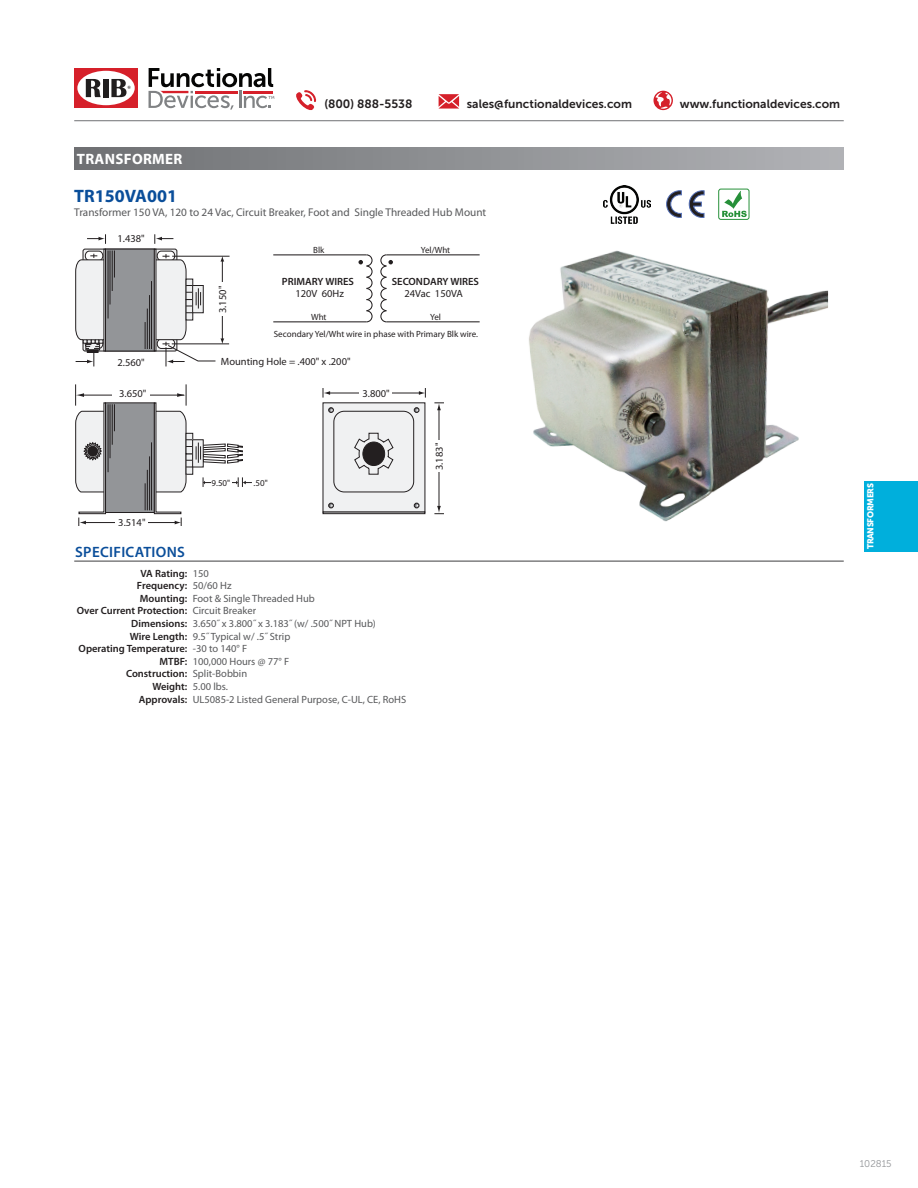
<style>
.page{position:relative;width:918px;height:1188px;background:#fff}
.page>*{position:absolute;margin:0;border:0;box-sizing:border-box;transform-origin:0 0}
.t1{font:700 18px "Myriad Pro";color:#0a4e9a}
.t2{font:600 15px "Myriad Pro";letter-spacing:.02em;color:#0a4e9a}
.t3{font:700 15px "Myriad Pro";letter-spacing:.02em;color:#fff}
.t4{font:12px "Museo Sans 700";color:#231f20}
.t5{font:11.25px "Myriad Pro";color:#57585a}
.t6{font:10.5px "Myriad Pro";color:#57585a}
.t7{font:600 10.5px "Myriad Pro";color:#231f20}
.t8{font:10.5px "Myriad Pro";color:#231f20}
.t9{font:9.75px "Museo Sans 300";color:#939598}
.t10{font:9px/16.8px "Myriad Pro";color:#231f20}
.t11{font:8.7px "Museo Sans 900";letter-spacing:-.04em;color:#fff}
</style>
<div class="page">
<div style="left:74px;top:68px;width:64px;height:40px;background:#d6202a"></div>
<div style="left:77px;top:71px;width:58px;height:34px;background:#fff;border-radius:50%"></div>
<svg style="left:86px;top:79px;width:15px;height:18px"></svg>
<div style="left:103px;top:79px;width:5px;height:18px;background:#211e1e"></div>
<svg style="left:111px;top:79px;width:20px;height:18px"></svg>
<svg style="left:149px;top:68px;width:125px;height:42px"></svg>
<hr style="left:74px;top:120px;width:770px;height:1px;background:#6f7073">
<svg style="left:296px;top:90px;width:20px;height:20px"></svg>
<svg style="left:654px;top:91px;width:19px;height:19px"></svg>
<svg style="left:439px;top:94px;width:20px;height:15px"></svg>
<div style="left:864px;top:481px;width:54px;height:71px;background:#00afdc"></div>
<div style="left:74px;top:147px;width:769px;height:22px;background:linear-gradient(to right,#6e7073,#b1b2b6)"></div>
<div style="left:157px;top:251px;width:18px;height:10px;border:1px solid #231f20;border-radius:4px"></div>
<div style="left:106px;top:249px;width:48px;height:102px;background:#939598"></div>
<div style="left:105px;top:249px;width:50px;height:102px;border:1px solid #231f20"></div>
<div style="left:323px;top:403px;width:102px;height:109px;background:#f0f1f2"></div>
<div style="left:333px;top:411px;width:81px;height:81px;border:1px solid #231f20;border-radius:10px"></div>
<div style="left:323px;top:512px;width:102px;height:2px;border:1px solid #231f20"></div>
<div style="left:106px;top:403px;width:48px;height:110px;background:#939598"></div>
<hr style="left:172px;top:256px;width:58px;height:1px;background:#231f20">
<hr style="left:172px;top:343px;width:57px;height:1px;background:#231f20">
<hr style="left:329px;top:393px;width:91px;height:1px;background:#231f20">
<svg style="left:323px;top:388px;width:7px;height:10px"></svg>
<svg style="left:419px;top:388px;width:7px;height:10px"></svg>
<hr style="left:439px;top:409px;width:1px;height:98px;background:#231f20">
<svg style="left:434px;top:402px;width:10px;height:8px"></svg>
<svg style="left:434px;top:506px;width:10px;height:8px"></svg>
<svg style="left:354px;top:432px;width:40px;height:43px"></svg>
<div style="left:363px;top:442px;width:22px;height:24px;background:#231f20;border-radius:50%"></div>
<div style="left:363px;top:442px;width:22px;height:24px;border:1px solid #231f20;border-radius:50%"></div>
<svg style="left:139px;top:254px;width:85px;height:112px"></svg>
<svg style="left:87px;top:234px;width:19px;height:10px"></svg>
<svg style="left:154px;top:234px;width:19px;height:10px"></svg>
<div style="left:216px;top:283px;width:13px;height:33px;background:#fff"></div>
<div style="left:360px;top:386px;width:32px;height:13px;background:#fff"></div>
<svg style="left:414px;top:503px;width:5px;height:5px"></svg>
<svg style="left:328px;top:503px;width:6px;height:5px"></svg>
<svg style="left:414px;top:407px;width:5px;height:6px"></svg>
<svg style="left:328px;top:407px;width:6px;height:6px"></svg>
<svg style="left:75px;top:251px;width:47px;height:115px"></svg>
<div style="left:432px;top:440px;width:14px;height:32px;background:#fff"></div>
<div style="left:104px;top:249px;width:2px;height:102px;border:1px solid #231f20"></div>
<div style="left:154px;top:249px;width:2px;height:102px;border:1px solid #231f20"></div>
<hr style="left:273px;top:254px;width:94px;height:1px;background:#231f20">
<hr style="left:273px;top:321px;width:94px;height:1px;background:#231f20">
<hr style="left:386px;top:254px;width:94px;height:1px;background:#231f20">
<hr style="left:386px;top:321px;width:94px;height:1px;background:#231f20">
<svg style="left:359px;top:254px;width:14px;height:69px"></svg>
<svg style="left:380px;top:254px;width:13px;height:69px"></svg>
<svg style="left:75px;top:384px;width:47px;height:141px"></svg>
<svg style="left:139px;top:384px;width:113px;height:141px"></svg>
<div style="left:115px;top:516px;width:33px;height:9px;background:#fff"></div>
<hr style="left:74px;top:561px;width:770px;height:1px;background:#3e3e3f">
<img style="left:529px;top:250px;width:299px;height:272px">
<svg style="left:689px;top:191px;width:15px;height:27px"></svg>
<svg style="left:667px;top:191px;width:14px;height:27px"></svg>
<svg style="left:722px;top:191px;width:25px;height:26px"></svg>
<div style="left:718px;top:189px;width:31px;height:31px;border:1px solid #269039;border-radius:2px"></div>
<img style="left:603px;top:185px;width:48px;height:39px">
<h2 class="t3" style="left:77px;top:149px;width:107px">TRANSFORMER</h2>
<p class="t4" style="left:324px;top:98px;width:90px">(800) 888-5538</p>
<p class="t4" style="left:467px;top:98px;width:167px">sales@functionaldevices.com</p>
<p class="t4" style="left:680px;top:98px;width:162px">www.functionaldevices.com</p>
<p class="t1" style="left:74px;top:185px;width:104px">TR150VA001</p>
<p class="t5" style="left:74px;top:205px;width:414px">Transformer 150 VA, 120 to 24 Vac, Circuit Breaker, Foot and Single Threaded Hub Mount</p>
<p class="t8" style="left:118px;top:232px;width:29px">1.438"</p>
<p class="t8" style="left:118px;top:356px;width:29px">2.560"</p>
<p class="t8" style="left:119px;top:387px;width:29px">3.650"</p>
<p class="t8" style="left:118px;top:516px;width:29px">3.514"</p>
<p class="t2" style="left:75px;top:542px;width:111px">SPECIFICATIONS</p>
<p class="t8" style="left:216px;top:313px;width:29px;rotate:-90deg">3.150"</p>
<p class="t10" style="left:313px;top:241px;width:13px">Blk</p>
<p class="t10" style="left:421px;top:241px;width:31px">Yel/Wht</p>
<p class="t7" style="left:282px;top:275px;width:74px">PRIMARY WIRES</p>
<p class="t7" style="left:392px;top:275px;width:89px">SECONDARY WIRES</p>
<p class="t8" style="left:295px;top:287px;width:50px">120V 60Hz</p>
<p class="t8" style="left:405px;top:287px;width:60px">24Vac 150VA</p>
<p class="t10" style="left:274px;top:308px;width:206px;text-indent:156px">Yel<br>Secondary Yel/Wht wire in phase with Primary Blk wire.</p>
<p class="t10" style="left:311px;top:308px;width:17px">Wht</p>
<p class="t8" style="left:221px;top:355px;width:131px">Mounting Hole = .400" x .200"</p>
<p class="t8" style="left:363px;top:387px;width:29px">3.800"</p>
<p class="t10" style="left:212px;top:474px;width:20px">9.50"</p>
<p class="t10" style="left:254px;top:474px;width:16px">.50"</p>
<p class="t8" style="left:433px;top:470px;width:29px;rotate:-90deg">3.183"</p>
<p class="t7" style="left:141px;top:566px;width:48px">VA Rating:</p>
<p class="t7" style="left:137px;top:579px;width:52px">Frequency:</p>
<p class="t7" style="left:140px;top:592px;width:49px">Mounting:</p>
<p class="t7" style="left:77px;top:604px;width:112px">Over Current Protection:</p>
<p class="t7" style="left:131px;top:617px;width:58px">Dimensions:</p>
<p class="t7" style="left:130px;top:629px;width:59px">Wire Length:</p>
<p class="t7" style="left:79px;top:642px;width:110px">Operating Temperature:</p>
<p class="t7" style="left:160px;top:655px;width:29px">MTBF:</p>
<p class="t7" style="left:126px;top:667px;width:63px">Construction:</p>
<p class="t7" style="left:152px;top:680px;width:36px">Weight:</p>
<p class="t7" style="left:139px;top:692px;width:50px">Approvals:</p>
<p class="t6" style="left:193px;top:567px;width:18px">150</p>
<p class="t6" style="left:193px;top:579px;width:40px">50/60 Hz</p>
<p class="t6" style="left:193px;top:592px;width:124px">Foot &amp; Single Threaded Hub</p>
<p class="t6" style="left:193px;top:604px;width:65px">Circuit Breaker</p>
<p class="t6" style="left:193px;top:617px;width:185px">3.650˝ x 3.800˝ x 3.183˝ (w/ .500˝ NPT Hub)</p>
<p class="t6" style="left:193px;top:630px;width:99px">9.5˝ Typical w/ .5˝ Strip</p>
<p class="t6" style="left:193px;top:642px;width:56px">-30 to 140° F</p>
<p class="t6" style="left:193px;top:655px;width:98px">100,000 Hours @ 77° F</p>
<p class="t6" style="left:193px;top:667px;width:56px">Split-Bobbin</p>
<p class="t6" style="left:193px;top:680px;width:37px">5.00 lbs.</p>
<p class="t6" style="left:193px;top:693px;width:215px">UL5085-2 Listed General Purpose, C-UL, CE, RoHS</p>
<p class="t11" style="left:865px;top:549px;width:68px;rotate:-90deg">TRANSFORMERS</p>
<p class="t9" style="left:860px;top:1158px;width:33px">102815</p>
</div>
